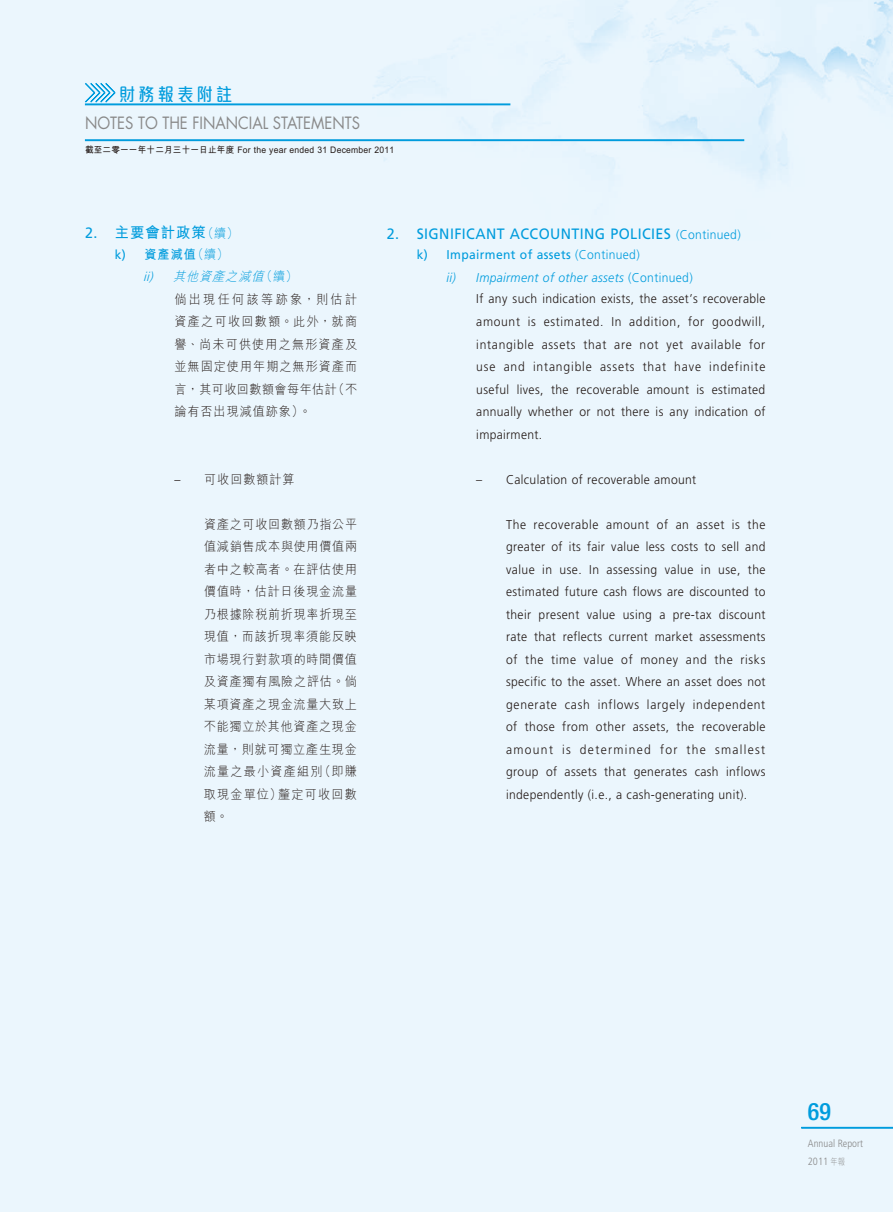
<style>
.page{position:relative;width:893px;height:1212px;background:#ebf6fd}
.page>*{position:absolute;margin:0;border:0;box-sizing:border-box;transform-origin:0 0}
.t1{font:500 condensed 24px "Helvetica Neue LT Std";color:#009cdd}
.t2{font:500 18px "M Elle HK";letter-spacing:.2em;color:#009cdd;scale:.9 1}
.t3{font:16.5px "Futura Std";color:#898989;scale:.9 1}
.t4{font:15px "Frutiger LT Std";letter-spacing:.03em;color:#009cdd;scale:.95 1}
.t5{font:700 15px "M Hei HK";letter-spacing:.08em;color:#009cdd;scale:.95 1}
.t6{font:300 12.75px/22.5px "Frutiger LT Std";letter-spacing:.03em;color:#231916;text-align:justify;scale:.95 1}
.t7{font:300 12.75px/22.5px "M Hei HK";letter-spacing:.085em;color:#231916;text-align:justify;scale:.95 1}
.t8{font:300 12.75px "Frutiger LT Std";letter-spacing:.055em;color:#231916;scale:.95 1}
.t9{font:300 12.75px "Frutiger LT Std";letter-spacing:.06em;color:#231916;scale:.95 1}
.t10{font:300 12.75px "Frutiger LT Std";letter-spacing:.07em;color:#231916;scale:.95 1}
.t11{font:italic 300 12.75px "Frutiger LT Std";letter-spacing:.03em;color:#009cdd;scale:.95 1}
.t12{font:12.75px "Frutiger LT Std";letter-spacing:.03em;color:#009cdd;scale:.95 1}
.t13{font:300 12.75px "M Hei HK";letter-spacing:.035em;color:#231916;scale:.95 1}
.t14{font:300 12.75px "M Hei HK";letter-spacing:.11em;color:#231916;scale:.95 1}
.t15{font:italic 300 12.75px "M Hei HK";color:#009cdd;scale:.95 1}
.t16{font:300 12.75px "M Hei HK";letter-spacing:.195em;color:#231916;scale:.95 1}
.t17{font:700 12.75px "M Hei HK";color:#009cdd;scale:.95 1}
.t18{font:300 condensed 10.5px/18px "Frutiger LT Std";color:#898989}
.t19{font:700 9px "M Hei HK";letter-spacing:.03em;color:#231916;scale:.95 1}
.s1{font-family:"Frutiger LT Std";font-weight:400}
.s2{font-weight:300;font-size:12.75px}
.s3{font-weight:300}
.s4{font-family:"Frutiger LT Std"}
.s5{font-style:normal}
.s6{font-family:"M Hei HK";font-stretch:normal;font-size:9px}
</style>
<div class="page">
<svg style="left:801px;top:1127px;width:92px;height:1px"></svg>
<img style="left:372px;top:0;width:521px;height:180px">
<div style="left:85px;top:104px;width:425px;height:1px;border:1px solid #009cdd"></div>
<div style="left:85px;top:139px;width:659px;height:2px;border:1px solid #009cdd"></div>
<svg style="left:85px;top:83px;width:31px;height:20px"></svg>
<h2 class="t2" style="left:119px;top:82px;width:127px">財務報表附註</h2>
<p class="t3" style="left:85px;top:113px;width:307px">NOTES TO THE FINANCIAL STATEMENTS</p>
<p class="t19" style="left:85px;top:143px;width:327px">截至二零一一年十二月三十一日止年度 For the year ended 31 December 2011</p>
<p class="t5" style="left:85px;top:222px;width:163px"><span class="s1">2.</span> 主要會計政策<span class="s2">（續）</span></p>
<p class="t17" style="left:115px;top:245px;width:121px"><span class="s1">k)</span> 資產減值<span class="s3">（續）</span></p>
<p class="t15" style="left:143px;top:267px;width:164px"><span class="s4">ii)</span> 其他資產之減值<span class="s5">（續）</span></p>
<p class="t16" style="left:174px;top:290px;width:194px">倘出現任何該等跡象，則估計</p>
<p class="t14" style="left:174px;top:312px;width:194px">資產之可收回數額。此外，就商</p>
<p class="t7" style="left:174px;top:332px;width:194px">譽、尚未可供使用之無形資產及</p>
<p class="t7" style="left:174px;top:355px;width:194px">並無固定使用年期之無形資產而</p>
<p class="t13" style="left:174px;top:380px;width:194px">言，其可收回數額會每年估計（不</p>
<p class="t7" style="left:174px;top:400px;width:146px">論有否出現減值跡象）。</p>
<p class="t7" style="left:174px;top:467px;width:128px"><span class="s4">–</span> 可收回數額計算</p>
<p class="t7" style="left:204px;top:512px;width:163px">資產之可收回數額乃指公平值減銷售成本與使用價值兩者中之較高者。在評估使用價值時，估計日後現金流量乃根據除稅前折現率折現至現值，而該折現率須能反映市場現行對款項的時間價值及資產獨有風險之評估。倘某項資產之現金流量大致上不能獨立於其他資產之現金流量，則就可獨立產生現金流量之最小資產組別（即賺取現金單位）釐定可收回數額。</p>
<p class="t4" style="left:387px;top:225px;width:374px">2. SIGNIFICANT ACCOUNTING POLICIES <span class="s2">(Continued)</span></p>
<p class="t12" style="left:417px;top:247px;width:236px">k) Impairment of assets <span class="s3">(Continued)</span></p>
<p class="t11" style="left:447px;top:270px;width:261px">ii) Impairment of other assets <span class="s5">(Continued)</span></p>
<p class="t6" style="left:476px;top:288px;width:306px">If any such indication exists, the asset’s recoverable</p>
<p class="t8" style="left:476px;top:314px;width:306px">amount is estimated. In addition, for goodwill,</p>
<p class="t9" style="left:476px;top:337px;width:306px">intangible assets that are not yet available for</p>
<p class="t10" style="left:476px;top:359px;width:306px">use and intangible assets that have indefinite</p>
<p class="t6" style="left:476px;top:378px;width:306px">useful lives, the recoverable amount is estimated</p>
<p class="t6" style="left:476px;top:400px;width:306px">annually whether or not there is any indication of</p>
<p class="t6" style="left:476px;top:423px;width:71px">impairment.</p>
<p class="t6" style="left:476px;top:468px;width:233px">– Calculation of recoverable amount</p>
<p class="t6" style="left:506px;top:513px;width:275px">The recoverable amount of an asset is the greater of its fair value less costs to sell and value in use. In assessing value in use, the estimated future cash flows are discounted to their present value using a pre-tax discount rate that reflects current market assessments of the time value of money and the risks specific to the asset. Where an asset does not generate cash inflows largely independent of those from other assets, the recoverable amount is determined for the smallest group of assets that generates cash inflows independently (i.e., a cash-generating unit).</p>
<h1 class="t1" style="left:808px;top:1097px;width:25px">69</h1>
<p class="t18" style="left:808px;top:1135px;width:57px">Annual Report<br>2011 <span class="s6">年報</span></p>
</div>
